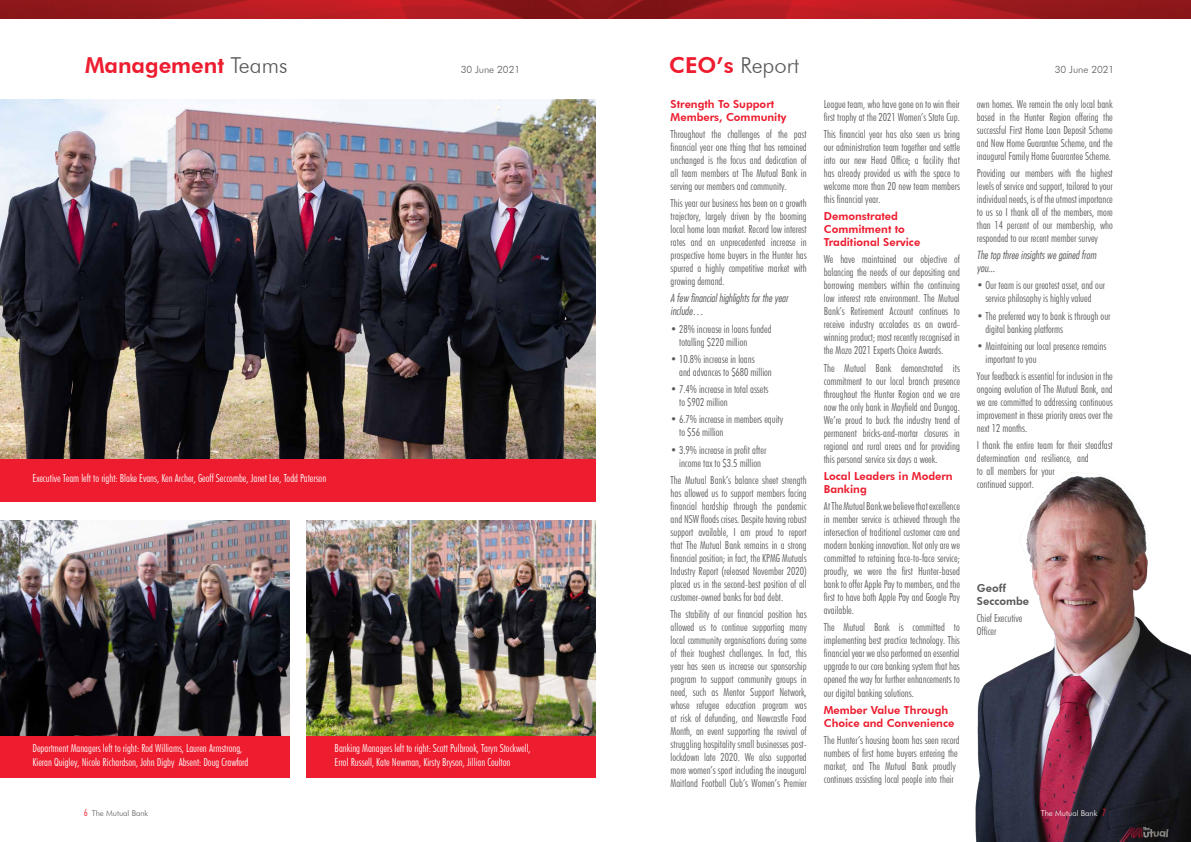
<style>
.page{position:relative;width:1191px;height:842px;background:#fff}
.page>*{position:absolute;margin:0;border:0;box-sizing:border-box;transform-origin:0 0}
.t1{font:800 22px "Futura BT";color:#ed1c2e}
.t2{font:300 22px "Futura BT";color:#58595b}
.t3{font:300 condensed 11px/13px "Futura BT";color:#58595b;text-align:justify}
.t4{font:300 condensed 11px/14px "Futura BT";color:#fff}
.t5{font:800 11px/13px "Futura BT";color:#ed1c2e}
.t6{font:italic 300 condensed 11px/13px "Futura LT";color:#58595b}
.t7{font:800 11px/13px "Futura BT";color:#58595b}
.t8{font:300 10px "Futura BT";color:#58595b}
.t9{font:300 8px "Futura BT";color:#58595b}
.t10{font:300 8px "Futura BT";color:#fff}
.s1{font-weight:300;color:#58595b}
.s2{font-weight:800;color:#ed1c2e}
.s3{font-stretch:condensed;font-size:10px;color:#ed1c2e}
</style>
<div class="page">
<img style="left:975px;top:472px;width:216px;height:370px">
<div style="left:0;top:735px;width:290px;height:43px;background:#ed1c2e"></div>
<div style="left:306px;top:735px;width:289px;height:43px;background:#ed1c2e"></div>
<img style="left:0;top:99px;width:595px;height:360px">
<img style="left:0;top:521px;width:290px;height:214px">
<img style="left:306px;top:521px;width:289px;height:214px">
<div style="left:0;top:459px;width:595px;height:43px;background:#ed1c2e"></div>
<svg style="left:0;top:0;width:595px;height:19px;background:#a3191e"></svg>
<img style="left:595px;top:0;width:596px;height:19px">
<h1 class="t1" style="left:85px;top:52px;width:204px">Management <span class="s1">Teams</span></h1>
<p class="t8" style="left:461px;top:64px;width:61px">30 June 2021</p>
<h1 class="t2" style="left:669px;top:52px;width:131px"><span class="s2">CEO’s</span> Report</h1>
<p class="t8" style="left:1055px;top:64px;width:61px">30 June 2021</p>
<p class="t4" style="left:33px;top:471px;width:295px">Executive Team left to right: Blake Evans, Ken Archer, Geoff Seccombe, Janet Lee, Todd Paterson</p>
<p class="t4" style="left:33px;top:740px;width:217px">Department Managers left to right: Rod Williams, Lauren Armstrong,<br>Kieran Quigley, Nicole Richardson, John Digby Absent: Doug Crawford</p>
<p class="t4" style="left:334px;top:740px;width:198px">Banking Managers left to right: Scott Pulbrook, Taryn Stockwell,<br>Errol Russell, Kate Newman, Kirsty Bryson, Jillian Coulton</p>
<p class="t9" style="left:84px;top:808px;width:66px"><span class="s3">6</span> The Mutual Bank</p>
<p class="t5" style="left:670px;top:97px;width:117px">Strength To Support<br>Members, Community</p>
<p class="t3" style="left:670px;top:127px;width:138px">Throughout the challenges of the past financial year one thing that has remained unchanged is the focus and dedication of all team members at The Mutual Bank in serving our members and community.</p>
<p class="t3" style="left:670px;top:197px;width:138px">This year our business has been on a growth trajectory, largely driven by the booming local home loan market. Record low interest rates and an unprecedented increase in prospective home buyers in the Hunter has spurred a highly competitive market with growing demand.</p>
<p class="t6" style="left:670px;top:292px;width:119px">A few financial highlights for the year include…</p>
<p class="t3" style="left:679px;top:322px;width:94px;text-indent:-9px">• 28% increase in loans funded totalling $220 million</p>
<p class="t3" style="left:679px;top:352px;width:94px;text-indent:-9px">• 10.8% increase in loans<br>and advances to $680 million</p>
<p class="t3" style="left:679px;top:383px;width:91px;text-indent:-9px">• 7.4% increase in total assets to $902 million</p>
<p class="t3" style="left:679px;top:413px;width:105px;text-indent:-9px">• 6.7% increase in members equity to $56 million</p>
<p class="t3" style="left:670px;top:443px;width:97px;text-align:center">• 3.9% increase in profit after income tax to $3.5 million</p>
<p class="t3" style="left:670px;top:473px;width:138px">The Mutual Bank’s balance sheet strength has allowed us to support members facing financial hardship through the pandemic and NSW floods crises. Despite having robust support available, I am proud to report that The Mutual Bank remains in a strong financial position; in fact, the KPMG Mutuals Industry Report (released November 2020) placed us in the second-best position of all customer-owned banks for bad debt.</p>
<p class="t3" style="left:670px;top:608px;width:138px">The stability of our financial position has allowed us to continue supporting many local community organisations during some of their toughest challenges. In fact, this year has seen us increase our sponsorship program to support community groups in need, such as Mentor Support Network, whose refugee education program was at risk of defunding, and Newcastle Food Month, an event supporting the revival of struggling hospitality small businesses post&shy;lockdown late 2020. We also supported more women’s sport including the inaugural Maitland Football Club’s Women’s Premier</p>
<p class="t3" style="left:823px;top:97px;width:138px">League team, who have gone on to win their first trophy at the 2021 Women’s State Cup.</p>
<p class="t3" style="left:823px;top:127px;width:138px">This financial year has also seen us bring our administration team together and settle into our new Head Office; a facility that has already provided us with the space to welcome more than 20 new team members this financial year.</p>
<p class="t5" style="left:823px;top:210px;width:98px">Demonstrated<br>Commitment to<br>Traditional Service</p>
<p class="t3" style="left:823px;top:253px;width:138px">We have maintained our objective of balancing the needs of our depositing and borrowing members within the continuing low interest rate environment. The Mutual Bank’s Retirement Account continues to receive industry accolades as an award&shy;winning product; most recently recognised in the Mozo 2021 Experts Choice Awards.</p>
<p class="t3" style="left:823px;top:361px;width:138px">The Mutual Bank demonstrated its commitment to our local branch presence throughout the Hunter Region and we are now the only bank in Mayfield and Dungog.<br>We’re proud to buck the industry trend of permanent bricks-and-mortar closures in regional and rural areas and for providing this personal service six days a week.</p>
<p class="t5" style="left:823px;top:469px;width:130px">Local Leaders in Modern<br>Banking</p>
<p class="t3" style="left:823px;top:500px;width:138px">At The Mutual Bank we believe that excellence in member service is achieved through the intersection of traditional customer care and modern banking innovation. Not only are we committed to retaining face-to-face service; proudly, we were the first Hunter-based bank to offer Apple Pay to members, and the first to have both Apple Pay and Google Pay available.</p>
<p class="t3" style="left:823px;top:621px;width:138px">The Mutual Bank is committed to implementing best practice technology. This financial year we also performed an essential upgrade to our core banking system that has opened the way for further enhancements to our digital banking solutions.</p>
<p class="t5" style="left:823px;top:703px;width:132px">Member Value Through<br>Choice and Convenience</p>
<p class="t3" style="left:823px;top:733px;width:137px;text-align:left">The Hunter’s housing boom has seen record numbers of first home buyers entering the market, and The Mutual Bank proudly continues assisting local people into their</p>
<p class="t3" style="left:977px;top:97px;width:137px">own homes. We remain the only local bank based in the Hunter Region offering the successful First Home Loan Deposit Scheme and New Home Guarantee Scheme, and the inaugural Family Home Guarantee Scheme.</p>
<p class="t3" style="left:977px;top:166px;width:137px">Providing our members with the highest levels of service and support, tailored to your individual needs, is of the utmost importance to us so I thank all of the members, more than 14 percent of our membership, who responded to our recent member survey</p>
<p class="t6" style="left:977px;top:249px;width:121px">The top three insights we gained from you...</p>
<p class="t3" style="left:977px;top:279px;width:130px;text-align:center">• Our team is our greatest asset, and our service philosophy is highly valued</p>
<p class="t3" style="left:985px;top:309px;width:127px;text-indent:-9px">• The preferred way to bank is through our digital banking platforms</p>
<p class="t3" style="left:985px;top:339px;width:122px;text-indent:-9px">• Maintaining our local presence remains important to you</p>
<p class="t3" style="left:977px;top:370px;width:137px">Your feedback is essential for inclusion in the ongoing evolution of The Mutual Bank, and we are committed to addressing continuous improvement in these priority areas over the next 12 months.</p>
<p class="t3" style="left:977px;top:439px;width:137px;text-align:left">I thank the entire team for their steadfast determination and resilience, and<br>to all members for your<br>continued support.</p>
<p class="t7" style="left:977px;top:581px;width:54px">Geoff<br>Seccombe</p>
<p class="t3" style="left:977px;top:612px;width:47px">Chief Executive<br>Officer</p>
<p class="t10" style="left:1040px;top:808px;width:67px">The Mutual Bank <span class="s3">7</span></p>
</div>
